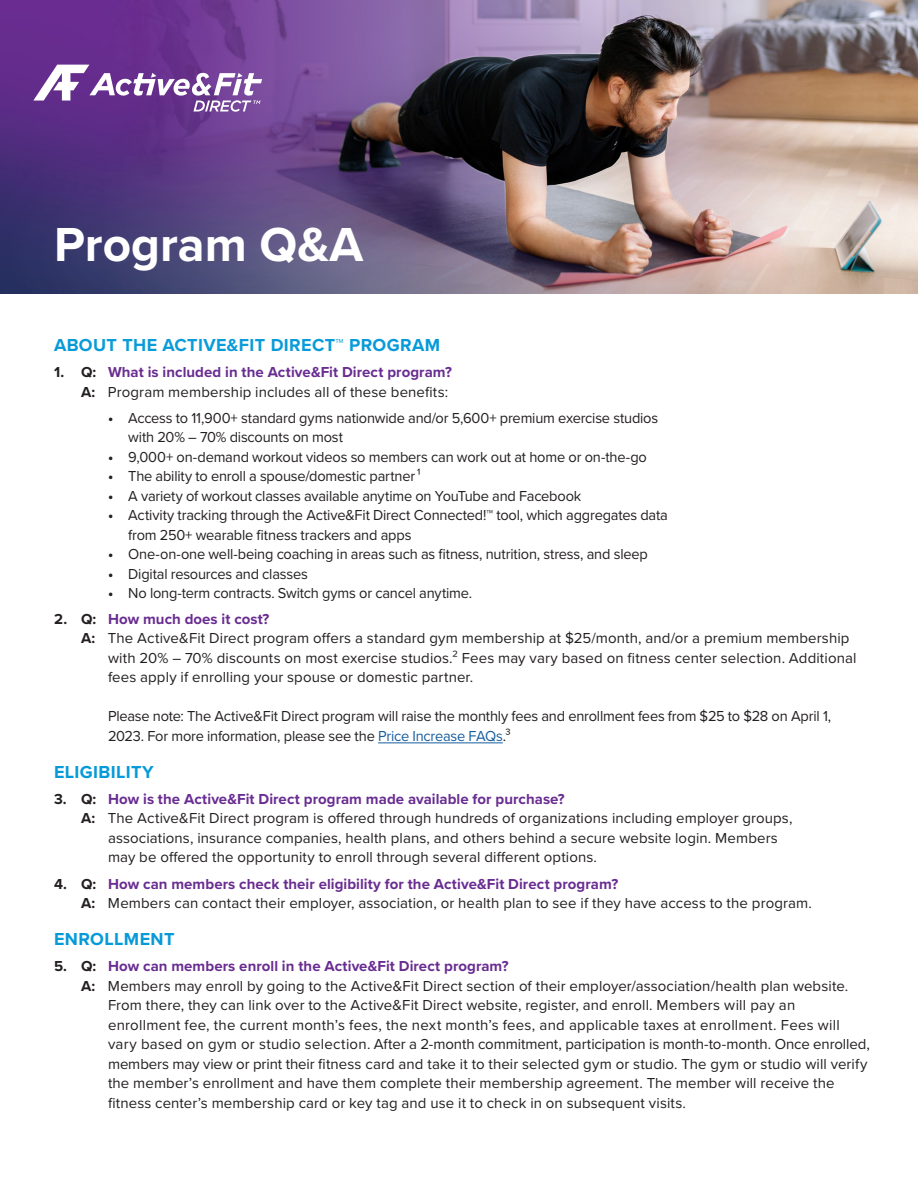
<style>
.page{position:relative;width:918px;height:1188px;background:#fff}
.page>*{position:absolute;margin:0;border:0;box-sizing:border-box;transform-origin:0 0}
.t1{font:700 49.5px "Proxima Nova";color:#fff}
.t2{font:700 18px "Proxima Nova";letter-spacing:.02em;color:#069ad9}
.A{font:15px/19.5px "Proxima Nova";letter-spacing:.005em;color:#231f20}
.A-2{font:15px/19.5px "Proxima Nova";letter-spacing:-.015em;color:#231f20}
.t3{font:700 15px "Proxima Nova";letter-spacing:.005em;color:#692c91}
.s1{color:#231f20}
.s2{font-weight:700}
.s3{color:#175d9e}
</style>
<div class="page">
<img style="left:0;top:0;width:918px;height:294px">
<svg style="left:33px;top:65px;width:229px;height:47px"></svg>
<hr style="left:378px;top:742px;width:125px;height:1px;background:#175d9e">
<div style="left:0;top:137px;width:466px;height:241px;background:#fff;opacity:.75"></div>
<p class="t1" style="left:54px;top:207px;width:311px">Program Q&amp;A</p>
<p class="t2" style="left:54px;top:331px;width:388px">ABOUT THE ACTIVE&amp;FIT DIRECT™ PROGRAM</p>
<p class="t3" style="left:54px;top:361px;width:400px"><span class="s1">1. Q:</span> What is included in the Active&amp;Fit Direct program?</p>
<p class="A" style="left:81px;top:381px;width:369px"><span class="s2">A:</span> Program membership includes all of these benefits:</p>
<p class="A-2" style="left:128px;top:407px;width:532px;text-indent:-20px"><span class="s2">•</span> Access to 11,900+ standard gyms nationwide and/or 5,600+ premium exercise studios with 20% – 70% discounts on most</p>
<p class="A" style="left:108px;top:446px;width:541px"><span class="s2">•</span> 9,000+ on-demand workout videos so members can work out at home or on-the-go</p>
<p class="A-2" style="left:108px;top:466px;width:314px"><span class="s2">•</span> The ability to enroll a spouse/domestic partner ¹</p>
<p class="A-2" style="left:108px;top:485px;width:475px"><span class="s2">•</span> A variety of workout classes available anytime on YouTube and Facebook</p>
<p class="A" style="left:128px;top:505px;width:541px;text-indent:-20px"><span class="s2">•</span> Activity tracking through the Active&amp;Fit Direct Connected!™ tool, which aggregates data from 250+ wearable fitness trackers and apps</p>
<p class="A-2" style="left:108px;top:544px;width:541px"><span class="s2">•</span> One-on-one well-being coaching in areas such as fitness, nutrition, stress, and sleep</p>
<p class="A-2" style="left:108px;top:563px;width:201px"><span class="s2">•</span> Digital resources and classes</p>
<p class="A" style="left:108px;top:583px;width:366px"><span class="s2">•</span> No long-term contracts. Switch gyms or cancel anytime.</p>
<p class="t3" style="left:54px;top:607px;width:217px"><span class="s1">2. Q:</span> How much does it cost?</p>
<p class="A" style="left:108px;top:628px;width:750px;text-indent:-27px"><span class="s2">A:</span> The Active&amp;Fit Direct program offers a standard gym membership at $25/month, and/or a premium membership with 20% – 70% discounts on most exercise studios.² Fees may vary based on fitness center selection. Additional fees apply if enrolling your spouse or domestic partner.</p>
<p class="A-2" style="left:108px;top:706px;width:725px">Please note: The Active&amp;Fit Direct program will raise the monthly fees and enrollment fees from $25 to $28 on April 1,<br>2023. For more information, please see the <span class="s3">Price Increase FAQs</span>.³</p>
<p class="t2" style="left:54px;top:758px;width:101px">ELIGIBILITY</p>
<p class="t3" style="left:54px;top:788px;width:512px"><span class="s1">3. Q:</span> How is the Active&amp;Fit Direct program made available for purchase?</p>
<p class="A" style="left:108px;top:808px;width:686px;text-indent:-27px"><span class="s2">A:</span> The Active&amp;Fit Direct program is offered through hundreds of organizations including employer groups, associations, insurance companies, health plans, and others behind a secure website login. Members may be offered the opportunity to enroll through several different options.</p>
<p class="t3" style="left:54px;top:872px;width:566px"><span class="s1">4. Q:</span> How can members check their eligibility for the Active&amp;Fit Direct program?</p>
<p class="A" style="left:81px;top:893px;width:732px"><span class="s2">A:</span> Members can contact their employer, association, or health plan to see if they have access to the program.</p>
<p class="t2" style="left:54px;top:926px;width:122px">ENROLLMENT</p>
<p class="t3" style="left:54px;top:955px;width:456px"><span class="s1">5. Q:</span> How can members enroll in the Active&amp;Fit Direct program?</p>
<p class="A" style="left:108px;top:975px;width:763px;text-indent:-27px"><span class="s2">A:</span> Members may enroll by going to the Active&amp;Fit Direct section of their employer/association/health plan website.<br>From there, they can link over to the Active&amp;Fit Direct website, register, and enroll. Members will pay an enrollment fee, the current month’s fees, the next month’s fees, and applicable taxes at enrollment. Fees will vary based on gym or studio selection. After a 2-month commitment, participation is month-to-month. Once enrolled, members may view or print their fitness card and take it to their selected gym or studio. The gym or studio will verify the member’s enrollment and have them complete their membership agreement. The member will receive the fitness center’s membership card or key tag and use it to check in on subsequent visits.</p>
</div>
